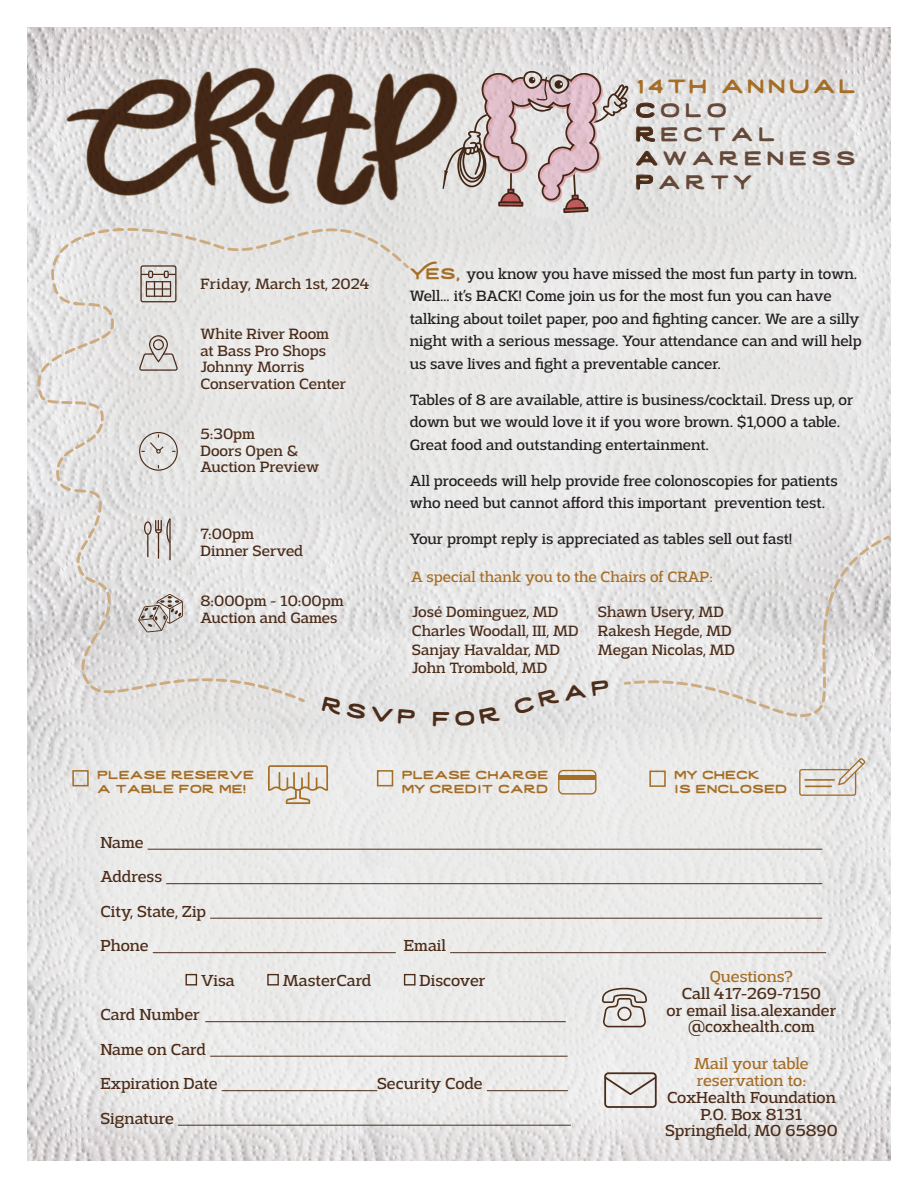
<style>
.page{position:relative;width:918px;height:1188px;background:#fff}
.page>*{position:absolute;margin:0;border:0;box-sizing:border-box;transform-origin:0 0}
.t1{font:26.25px "Wayfarer";color:#4b2c19}
.t2{font:25.5px/24px "Wayfarer";letter-spacing:.17em;color:#654838}
.t3{font:25.5px "Wayfarer";letter-spacing:.12em;color:#a56e26}
.t4{font:16.95px/34.5px "Adria Slab";color:#4b2c19}
.t5{font:16.95px/17px "Adria Slab";color:#a56e26}
.t6{font:15.9px/22.5px "Adria Slab";color:#231f20}
.t7{font:15.9px/16.5px "Adria Slab";color:#4b2c19}
.t8{font:15.9px "Adria Slab";color:#a56e26}
.t9{font:15.3px/13.8px "Wayfarer";color:#a56e26}
.s1{color:#4b2c19}
.s2{font-family:"Wayfarer";font-size:20.1px;color:#a56e26}
</style>
<div class="page">
<img style="left:27px;top:638px;width:864px;height:523px">
<div style="left:78px;top:721px;width:762px;height:417px;background:#ebebea"></div>
<img style="left:27px;top:27px;width:864px;height:611px">
<svg style="left:222px;top:227px;width:182px;height:15px"></svg>
<svg style="left:36px;top:242px;width:341px;height:463px"></svg>
<div style="left:376px;top:228px;width:519px;height:353px;background:#e8e8e7"></div>
<img style="left:52px;top:52px;width:418px;height:175px">
<svg style="left:443px;top:68px;width:186px;height:146px"></svg>
<svg style="left:632px;top:716px;width:254px;height:11px"></svg>
<svg style="left:622px;top:533px;width:271px;height:183px"></svg>
<svg style="left:377px;top:619px;width:234px;height:91px;fill:#e9e9e9"></svg>
<svg style="left:563px;top:571px;width:205px;height:121px;fill:#e8e7e7"></svg>
<svg style="left:402px;top:536px;width:342px;height:83px"></svg>
<div style="left:166px;top:243px;width:236px;height:416px;background:#e6e6e5"></div>
<svg style="left:139px;top:335px;width:39px;height:36px"></svg>
<svg style="left:139px;top:432px;width:39px;height:39px"></svg>
<svg style="left:45px;top:211px;width:168px;height:109px"></svg>
<hr style="left:146px;top:288px;width:25px;height:2px;background:#4b2c19">
<hr style="left:169px;top:519px;width:2px;height:41px;background:#4b2c19">
<svg style="left:154px;top:518px;width:17px;height:40px"></svg>
<svg style="left:147px;top:535px;width:1px;height:22px"></svg>
<div style="left:144px;top:521px;width:8px;height:14px;border:1px solid #4b2c19;border-radius:50%"></div>
<svg style="left:79px;top:574px;width:222px;height:134px"></svg>
<hr style="left:148px;top:849px;width:674px;height:1px;background:#4b2c19">
<hr style="left:166px;top:883px;width:656px;height:1px;background:#4b2c19">
<hr style="left:210px;top:918px;width:612px;height:1px;background:#4b2c19">
<hr style="left:153px;top:952px;width:243px;height:1px;background:#4b2c19">
<hr style="left:450px;top:952px;width:376px;height:1px;background:#4b2c19">
<hr style="left:205px;top:1021px;width:361px;height:1px;background:#4b2c19">
<hr style="left:210px;top:1056px;width:358px;height:1px;background:#4b2c19">
<hr style="left:222px;top:1090px;width:155px;height:1px;background:#4b2c19">
<hr style="left:487px;top:1090px;width:81px;height:1px;background:#4b2c19">
<hr style="left:178px;top:1125px;width:393px;height:1px;background:#4b2c19">
<div style="left:186px;top:974px;width:11px;height:12px;border:1px solid #4b2c19"></div>
<div style="left:267px;top:974px;width:12px;height:12px;border:1px solid #4b2c19"></div>
<div style="left:404px;top:974px;width:12px;height:12px;border:1px solid #4b2c19"></div>
<div style="left:649px;top:771px;width:17px;height:16px;border:2px solid #a56e26"></div>
<svg style="left:799px;top:758px;width:66px;height:38px"></svg>
<div style="left:377px;top:770px;width:16px;height:16px;border:2px solid #a56e26"></div>
<div style="left:558px;top:770px;width:39px;height:25px;border:1px solid #a56e26;border-radius:5px"></div>
<div style="left:558px;top:775px;width:37px;height:5px;background:#a56e26"></div>
<svg style="left:604px;top:1072px;width:53px;height:36px"></svg>
<svg style="left:602px;top:988px;width:45px;height:39px"></svg>
<div style="left:72px;top:770px;width:17px;height:16px;border:2px solid #a56e26"></div>
<svg style="left:267px;top:764px;width:62px;height:40px"></svg>
<svg style="left:322px;top:696px;width:94px;height:29px"></svg>
<svg style="left:455px;top:706px;width:45px;height:20px"></svg>
<svg style="left:513px;top:680px;width:97px;height:35px"></svg>
<h2 class="t3" style="left:635px;top:70px;width:222px">14th annual</h2>
<p class="t7" style="left:200px;top:275px;width:171px">Friday, March 1st, 2024</p>
<p class="t7" style="left:200px;top:326px;width:147px">White River Room at Bass Pro Shops<br>Johnny Morris<br>Conservation Center</p>
<p class="t7" style="left:200px;top:426px;width:120px">5:30pm<br>Doors Open &amp;<br>Auction Preview</p>
<p class="t7" style="left:200px;top:526px;width:104px">7:00pm<br>Dinner Served</p>
<p class="t7" style="left:200px;top:593px;width:145px">8:000pm - 10:00pm<br>Auction and Games</p>
<p class="t9" style="left:97px;top:769px;width:159px">Please reserve a Table for me!</p>
<p class="t4" style="left:100px;top:825px;width:107px">Name<br>Address<br>City, State, Zip<br>Phone</p>
<h2 class="t2" style="left:635px;top:100px;width:222px"><span class="s1">C</span>olo <span class="s1">r</span>ectal <span class="s1">a</span>wareness<br><span class="s1">P</span>arty</h2>
<p class="t6" style="left:410px;top:262px;width:454px"><span class="s2">Yes,</span> you know you have missed the most fun party in town.<br>Well… it’s BACK! Come join us for the most fun you can have talking about toilet paper, poo and fighting cancer. We are a silly night with a serious message. Your attendance can and will help us save lives and fight a preventable cancer.</p>
<p class="t6" style="left:410px;top:388px;width:445px">Tables of 8 are available, attire is business/cocktail. Dress up, or down but we would love it if you wore brown. $1,000 a table.<br>Great food and outstanding entertainment.</p>
<p class="t6" style="left:410px;top:469px;width:429px">All proceeds will help provide free colonoscopies for patients who need but cannot afford this important prevention test.</p>
<p class="t6" style="left:410px;top:528px;width:384px">Your prompt reply is appreciated as tables sell out fast!</p>
<p class="t8" style="left:411px;top:568px;width:303px">A special thank you to the Chairs of CRAP:</p>
<p class="t7" style="left:412px;top:603px;width:168px;line-height:18.8px">José Dominguez, MD<br>Charles Woodall, III, MD<br>Sanjay Havaldar, MD<br>John Trombold, MD</p>
<p class="t7" style="left:598px;top:603px;width:139px;line-height:18.8px">Shawn Usery, MD<br>Rakesh Hegde, MD<br>Megan Nicolas, MD</p>
<h1 class="t1" style="left:432px;top:702px;width:20px">f</h1>
<p class="t9" style="left:402px;top:769px;width:148px">Please charge my credit card</p>
<p class="t4" style="left:404px;top:928px;width:44px">Email</p>
<p class="t9" style="left:674px;top:769px;width:115px">my check<br>is enclosed</p>
<p class="t4" style="left:201px;top:963px;width:35px">Visa</p>
<p class="t4" style="left:283px;top:963px;width:90px">MasterCard</p>
<p class="t4" style="left:420px;top:963px;width:68px">Discover</p>
<p class="t4" style="left:100px;top:997px;width:119px">Card Number<br>Name on Card<br>Expiration Date</p>
<p class="t4" style="left:377px;top:1066px;width:107px">Security Code</p>
<p class="t4" style="left:100px;top:1101px;width:75px">Signature</p>
<p class="t5" style="left:710px;top:968px;width:85px">Questions?</p>
<p class="t4" style="left:667px;top:985px;width:171px;line-height:17px;text-align:center">Call 417-269-7150<br>or email lisa.alexander @coxhealth.com</p>
<p class="t5" style="left:694px;top:1055px;width:116px">Mail your table reservation to:</p>
<p class="t4" style="left:665px;top:1089px;width:174px;line-height:17px;text-align:center">CoxHealth Foundation<br>P.O. Box 8131<br>Springfield, MO 65890</p>
</div>
